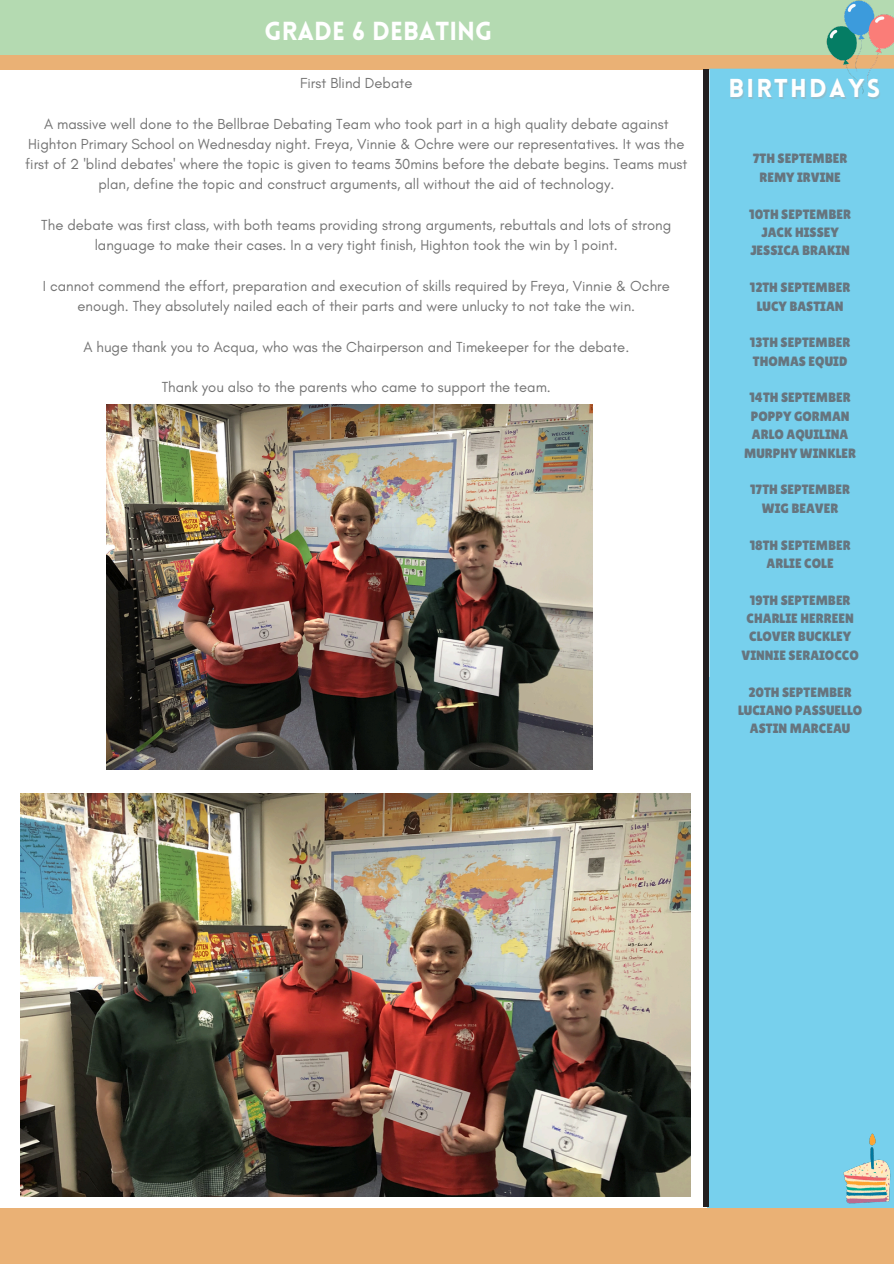
<style>
.page{position:relative;width:894px;height:1264px;background:#fff}
.page>*{position:absolute;margin:0;border:0;box-sizing:border-box;transform-origin:0 0}
.t1{font:900 25.5px "Lovelo";color:#fff}
.t2{font:900 25.35px "Lovelo";letter-spacing:.09em;color:#fff}
.t3{font:14.85px/20.2px "Glacial Indifference";color:#737373;text-align:center}
.t4{font:13.5px/18.3px "Lilita One";color:#66757f;text-align:center}
</style>
<div class="page">
<div style="left:718px;top:42px;width:175px;height:27px;background:#eab175"></div>
<div style="left:480px;top:42px;width:257px;height:27px;background:#eab175"></div>
<div style="left:244px;top:42px;width:257px;height:27px;background:#eab175"></div>
<div style="left:0;top:42px;width:255px;height:27px;background:#eab175"></div>
<div style="left:0;top:0;width:891px;height:55px;background:#b4dab1"></div>
<div style="left:0;top:1207px;width:893px;height:56px;background:#eab175"></div>
<div style="left:709px;top:69px;width:184px;height:608px;background:#77d0ed"></div>
<div style="left:707px;top:677px;width:186px;height:530px;background:#77d0ed"></div>
<img style="left:825px;top:0;width:68px;height:97px">
<img style="left:840px;top:1133px;width:51px;height:73px">
<div style="left:703px;top:69px;width:5px;height:1137px;background:#231f20"></div>
<img style="left:106px;top:405px;width:486px;height:364px">
<img style="left:21px;top:793px;width:669px;height:403px">
<h5 class="t1" style="left:264px;top:20px;width:229px">GRADE 6 DEBATING</h5>
<h5 class="t3" style="left:300px;top:73px;width:114px">First Blind Debate</h5>
<h5 class="t3" style="left:25px;top:113px;width:663px">A massive well done to the Bellbrae Debating Team who took part in a high quality debate against Highton Primary School on Wednesday night. Freya, Vinnie &amp; Ochre were our representatives. It was the first of 2 'blind debates' where the topic is given to teams 30mins before the debate begins. Teams must plan, define the topic and construct arguments, all without the aid of technology.</h5>
<h5 class="t3" style="left:41px;top:215px;width:631px">The debate was first class, with both teams providing strong arguments, rebuttals and lots of strong language to make their cases. In a very tight finish, Highton took the win by 1 point.</h5>
<h4 class="t3" style="left:43px;top:275px;width:628px">I cannot commend the effort, preparation and execution of skills required by Freya, Vinnie &amp; Ochre enough. They absolutely nailed each of their parts and were unlucky to not take the win.</h4>
<h4 class="t3" style="left:83px;top:336px;width:547px">A huge thank you to Acqua, who was the Chairperson and Timekeeper for the debate.</h4>
<h4 class="t3" style="left:162px;top:377px;width:390px">Thank you also to the parents who came to support the team.</h4>
<p class="t2" style="left:728px;top:78px;width:153px">BIRTHDAYS</p>
<p class="t4" style="left:752px;top:150px;width:96px">7TH SEPTEMBER<br>REMY IRVINE</p>
<p class="t4" style="left:749px;top:205px;width:103px">10TH SEPTEMBER<br>JACK HISSEY<br>JESSICA BRAKIN</p>
<p class="t4" style="left:749px;top:278px;width:102px">12TH SEPTEMBER<br>LUCY BASTIAN</p>
<p class="t4" style="left:749px;top:333px;width:102px;text-align:left">13TH SEPTEMBER<br>THOMAS EQUID</p>
<p class="t4" style="left:743px;top:388px;width:114px">14TH SEPTEMBER<br>POPPY GORMAN<br>ARLO AQUILINA<br>MURPHY WINKLER</p>
<h1 class="t4" style="left:750px;top:480px;width:101px">17TH SEPTEMBER<br>WIG BEAVER</h1>
<p class="t4" style="left:749px;top:535px;width:102px">18TH SEPTEMBER<br>ARLIE COLE</p>
<h5 class="t4" style="left:741px;top:591px;width:119px">19TH SEPTEMBER<br>CHARLIE HERREEN<br>CLOVER BUCKLEY<br>VINNIE SERAIOCCO</h5>
<h5 class="t4" style="left:737px;top:682px;width:126px">20TH SEPTEMBER<br>LUCIANO PASSUELLO<br>ASTIN MARCEAU</h5>
</div>
